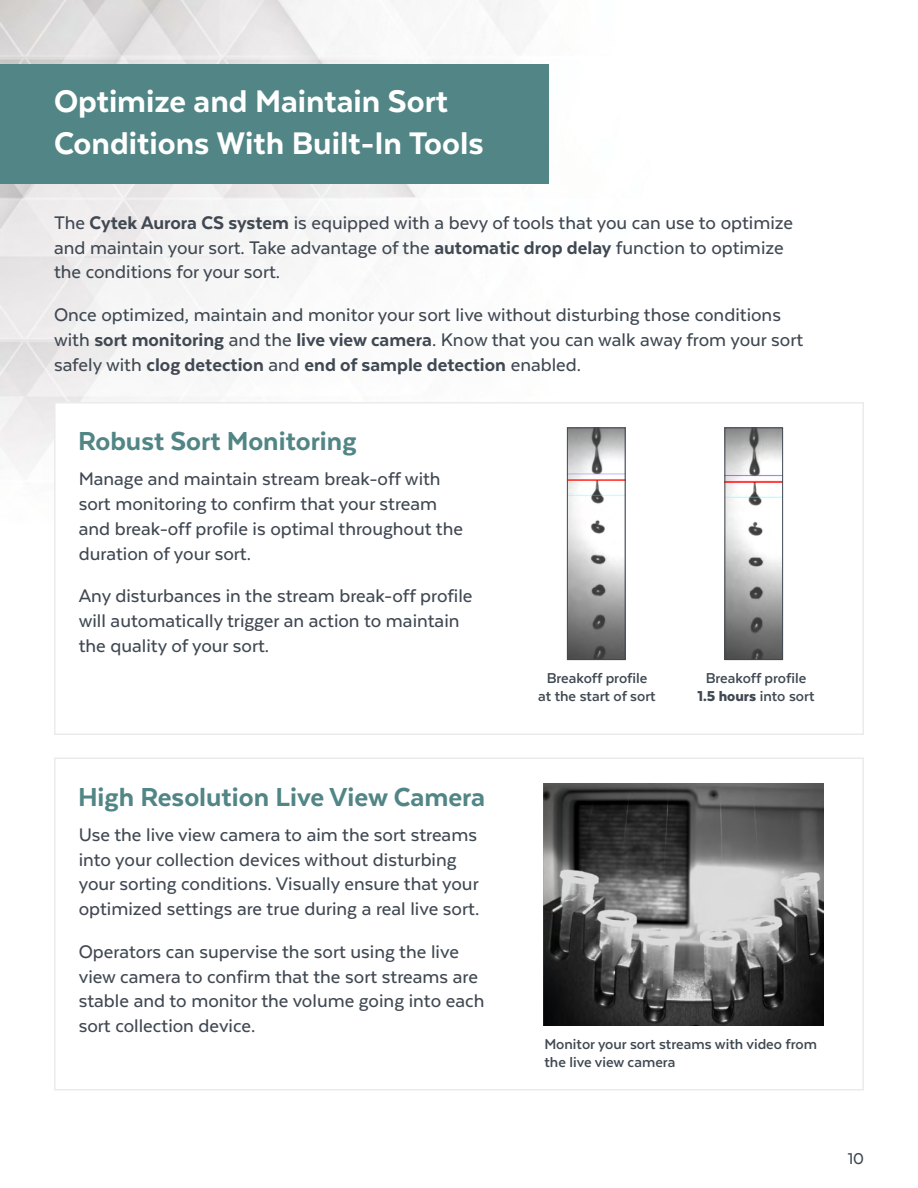
<style>
.page{position:relative;width:918px;height:1188px;background:#fff}
.page>*{position:absolute;margin:0;border:0;box-sizing:border-box;transform-origin:0 0}
.t1{font:800 36px/42px "Texta";color:#fff}
.t2{font:800 30px "Texta";color:#528585}
.t3{font:500 21px/24.8px "Texta";color:#404852}
.t4{font:500 18px "Texta";color:#404852}
.t5{font:700 16.5px/18px "Texta";color:#404852;text-align:center}
.s1{font-weight:800}
.s2{font-weight:900}
</style>
<div class="page">
<img style="left:0;top:0;width:864px;height:1091px">
<div style="left:0;top:65px;width:549px;height:119px;background:#528585"></div>
<div style="left:54px;top:402px;width:810px;height:333px;background:#fff;border:2px solid #ecebeb"></div>
<img style="left:569px;top:430px;width:55px;height:228px">
<div style="left:567px;top:428px;width:59px;height:232px;border:1px solid #404852"></div>
<img style="left:726px;top:430px;width:55px;height:228px">
<div style="left:724px;top:428px;width:59px;height:232px;border:1px solid #404852"></div>
<div style="left:54px;top:758px;width:810px;height:332px;background:#fff;border:2px solid #ecebeb"></div>
<img style="left:543px;top:783px;width:281px;height:243px">
<h1 class="t1" style="left:54px;top:80px;width:431px">Optimize and Maintain Sort<br>Conditions With Built-In Tools</h1>
<p class="t3" style="left:54px;top:210px;width:741px">The <span class="s1">Cytek Aurora CS system</span> is equipped with a bevy of tools that you can use to optimize and maintain your sort. Take advantage of the <span class="s1">automatic drop delay</span> function to optimize the conditions for your sort.</p>
<p class="t3" style="left:54px;top:302px;width:751px">Once optimized, maintain and monitor your sort live without disturbing those conditions with <span class="s1">sort monitoring</span> and the <span class="s1">live view camera</span>. Know that you can walk away from your sort safely with <span class="s1">clog detection</span> and <span class="s1">end of sample detection</span> enabled.</p>
<h2 class="t2" style="left:78px;top:425px;width:280px">Robust Sort Monitoring</h2>
<p class="t3" style="left:79px;top:466px;width:386px">Manage and maintain stream break-off with sort monitoring to confirm that your stream and break-off profile is optimal throughout the duration of your sort.</p>
<p class="t3" style="left:79px;top:583px;width:395px">Any disturbances in the stream break-off profile will automatically trigger an action to maintain the quality of your sort.</p>
<h2 class="t2" style="left:78px;top:781px;width:409px">High Resolution Live View Camera</h2>
<p class="t3" style="left:79px;top:822px;width:402px">Use the live view camera to aim the sort streams into your collection devices without disturbing your sorting conditions. Visually ensure that your optimized settings are true during a real live sort.</p>
<p class="t3" style="left:79px;top:939px;width:407px">Operators can supervise the sort using the live view camera to confirm that the sort streams are stable and to monitor the volume going into each sort collection device.</p>
<p class="t5" style="left:538px;top:669px;width:119px">Breakoff profile at the start of sort</p>
<p class="t5" style="left:697px;top:669px;width:119px">Breakoff profile<br><span class="s2">1.5 hours</span> into sort</p>
<p class="t5" style="left:544px;top:1035px;width:274px;text-align:left">Monitor your sort streams with video from the live view camera</p>
<p class="t4" style="left:848px;top:1150px;width:18px">10</p>
</div>
